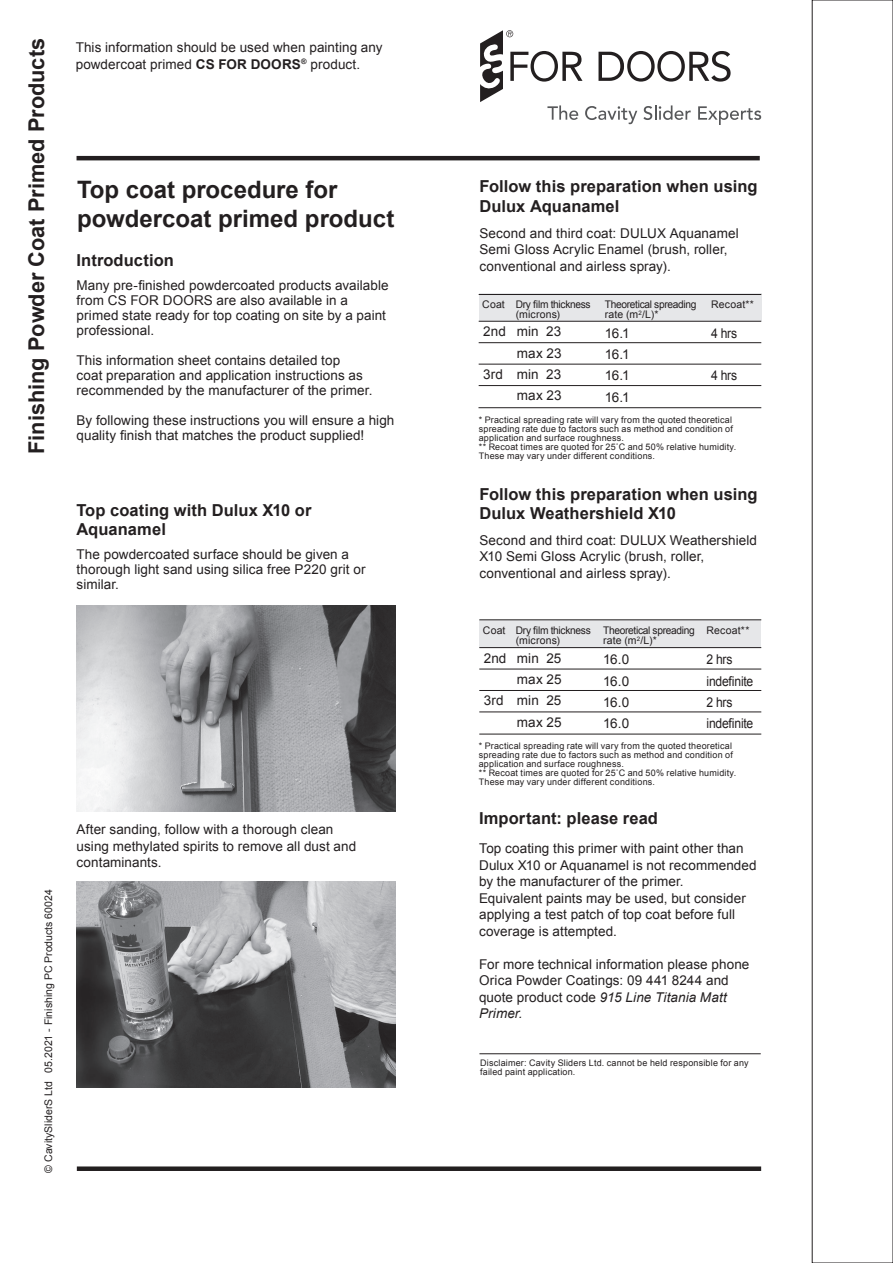
<style>
.page{position:relative;width:893px;height:1263px;background:#fff}
.page>*{position:absolute;margin:0;border:0;box-sizing:border-box;transform-origin:0 0}
.t1{font:700 24px/28.8px "Arial";color:#231f20}
.t2{font:700 21.75px "Arial";color:#231f20}
.t3{font:700 16.5px/19.8px "Arial";letter-spacing:.005em;color:#231f20}
.t4{font:13.5px/16.5px "Arial";letter-spacing:.005em;color:#231f20}
.t5{font:13.5px "Arial";letter-spacing:-.02em;color:#231f20;scale:.9 1}
.t6{font:13.5px "Arial";letter-spacing:.005em;color:#231f20;scale:.9 1}
.t7{font:10.5px/10.5px "Arial";letter-spacing:-.03em;color:#231f20;text-align:center}
.t8{font:10.5px "Arial";color:#231f20}
.t9{font:9px/9px "Arial";letter-spacing:.02em;color:#231f20}
.s1{font-weight:700}
.s2{font-style:italic}
</style>
<div class="page">
<svg style="left:480px;top:30px;width:281px;height:95px"></svg>
<div style="left:77px;top:1166px;width:684px;height:5px;background:#231f20"></div>
<hr style="left:77px;top:156px;width:683px;height:4px;background:#231f20">
<div style="left:480px;top:620px;width:281px;height:27px;background:#e6e7e9"></div>
<hr style="left:480px;top:669px;width:281px;height:1px;background:#231f20">
<hr style="left:480px;top:690px;width:281px;height:1px;background:#231f20">
<hr style="left:480px;top:712px;width:281px;height:1px;background:#231f20">
<hr style="left:480px;top:734px;width:281px;height:1px;background:#231f20">
<hr style="left:480px;top:647px;width:281px;height:1px;background:#231f20">
<hr style="left:480px;top:619px;width:281px;height:1px;background:#231f20">
<hr style="left:479px;top:407px;width:282px;height:1px;background:#231f20">
<div style="left:479px;top:293px;width:282px;height:28px;background:#e6e7e9"></div>
<hr style="left:479px;top:342px;width:282px;height:1px;background:#231f20">
<hr style="left:479px;top:364px;width:282px;height:1px;background:#231f20">
<hr style="left:479px;top:385px;width:282px;height:1px;background:#231f20">
<hr style="left:479px;top:321px;width:282px;height:1px;background:#231f20">
<hr style="left:479px;top:294px;width:282px;height:1px;background:#231f20">
<img style="left:77px;top:605px;width:318px;height:207px">
<img style="left:77px;top:881px;width:318px;height:206px">
<hr style="left:479px;top:1053px;width:282px;height:1px;background:#231f20">
<h2 class="t2" style="left:22px;top:454px;width:417px;rotate:-90deg">Finishing Powder Coat Primed Products</h2>
<p class="t4" style="left:76px;top:40px;width:308px">This information should be used when painting any powdercoat primed <span class="s1">CS FOR DOORS</span><sup>®</sup> product.</p>
<h1 class="t1" style="left:77px;top:176px;width:319px">Top coat procedure for powdercoat primed product</h1>
<p class="t3" style="left:77px;top:251px;width:99px">Introduction</p>
<p class="t4" style="left:77px;top:278px;width:314px;line-height:15px">Many pre-finished powdercoated products available from CS FOR DOORS are also available in a primed state ready for top coating on site by a paint professional.</p>
<p class="t4" style="left:77px;top:353px;width:297px;line-height:15px">This information sheet contains detailed top<br>coat preparation and application instructions as recommended by the manufacturer of the primer.</p>
<p class="t4" style="left:77px;top:413px;width:319px;line-height:15px">By following these instructions you will ensure a high quality finish that matches the product supplied!</p>
<p class="t3" style="left:77px;top:500px;width:236px">Top coating with Dulux X10 or<br>Aquanamel</p>
<p class="t4" style="left:77px;top:547px;width:290px;line-height:15px">The powdercoated surface should be given a thorough light sand using silica free P220 grit or similar.</p>
<p class="t8" style="left:42px;top:1172px;width:285px;rotate:-90deg">© CavitySliderS Ltd 05.2021 - Finishing PC Products 60024</p>
<p class="t4" style="left:77px;top:821px;width:281px">After sanding, follow with a thorough clean using methylated spirits to remove all dust and contaminants.</p>
<p class="t3" style="left:479px;top:177px;width:280px">Follow this preparation when using<br>Dulux Aquanamel</p>
<p class="t4" style="left:479px;top:225px;width:261px">Second and third coat: DULUX Aquanamel<br>Semi Gloss Acrylic Enamel (brush, roller, conventional and airless spray).</p>
<p class="t7" style="left:482px;top:299px;width:110px">Coat Dry film thickness (microns)</p>
<p class="t7" style="left:605px;top:299px;width:93px;text-align:left">Theoretical spreading rate (m<sup>2</sup>/L)*</p>
<p class="t8" style="left:711px;top:297px;width:44px">Recoat**</p>
<p class="t4" style="left:483px;top:324px;width:80px">2nd min 23</p>
<p class="t4" style="left:605px;top:325px;width:26px">16.1</p>
<p class="t6" style="left:711px;top:324px;width:30px">4 hrs</p>
<p class="t4" style="left:517px;top:345px;width:46px">max 23</p>
<p class="t4" style="left:605px;top:346px;width:26px">16.1</p>
<p class="t4" style="left:483px;top:366px;width:80px">3rd min 23</p>
<p class="t4" style="left:605px;top:368px;width:26px">16.1</p>
<p class="t6" style="left:711px;top:367px;width:30px">4 hrs</p>
<p class="t4" style="left:517px;top:387px;width:46px">max 23</p>
<p class="t4" style="left:605px;top:389px;width:26px">16.1</p>
<p class="t9" style="left:479px;top:416px;width:259px">* Practical spreading rate will vary from the quoted theoretical spreading rate due to factors such as method and condition of application and surface roughness.<br>** Recoat times are quoted for 25˚C and 50% relative humidity.<br>These may vary under different conditions.</p>
<p class="t3" style="left:479px;top:484px;width:280px">Follow this preparation when using<br>Dulux Weathershield X10</p>
<p class="t4" style="left:479px;top:532px;width:279px">Second and third coat: DULUX Weathershield<br>X10 Semi Gloss Acrylic (brush, roller, conventional and airless spray).</p>
<p class="t7" style="left:483px;top:625px;width:109px">Coat Dry film thickness (microns)</p>
<p class="t7" style="left:603px;top:625px;width:93px;text-align:left">Theoretical spreading rate (m<sup>2</sup>/L)*</p>
<p class="t8" style="left:707px;top:623px;width:44px">Recoat**</p>
<p class="t4" style="left:484px;top:650px;width:79px">2nd min 25</p>
<p class="t4" style="left:603px;top:651px;width:28px">16.0</p>
<p class="t6" style="left:707px;top:651px;width:30px">2 hrs</p>
<p class="t4" style="left:517px;top:671px;width:46px">max 25</p>
<p class="t4" style="left:603px;top:673px;width:28px">16.0</p>
<p class="t5" style="left:707px;top:672px;width:53px">indefinite</p>
<p class="t4" style="left:484px;top:692px;width:79px">3rd min 25</p>
<p class="t4" style="left:603px;top:694px;width:28px">16.0</p>
<p class="t6" style="left:707px;top:693px;width:30px">2 hrs</p>
<p class="t4" style="left:517px;top:714px;width:46px">max 25</p>
<p class="t4" style="left:603px;top:715px;width:28px">16.0</p>
<p class="t5" style="left:707px;top:714px;width:53px">indefinite</p>
<p class="t9" style="left:479px;top:742px;width:259px">* Practical spreading rate will vary from the quoted theoretical spreading rate due to factors such as method and condition of application and surface roughness.<br>** Recoat times are quoted for 25˚C and 50% relative humidity.<br>These may vary under different conditions.</p>
<p class="t3" style="left:479px;top:809px;width:180px">Important: please read</p>
<p class="t4" style="left:479px;top:840px;width:279px">Top coating this primer with paint other than Dulux X10 or Aquanamel is not recommended by the manufacturer of the primer.<br>Equivalent paints may be used, but consider applying a test patch of top coat before full coverage is attempted.</p>
<p class="t4" style="left:479px;top:956px;width:272px">For more technical information please phone<br>Orica Powder Coatings: 09 441 8244 and quote product code <span class="s2">915 Line Titania Matt<br>Primer.</span></p>
<p class="t9" style="left:480px;top:1059px;width:270px">Disclaimer: Cavity Sliders Ltd. cannot be held responsible for any failed paint application.</p>
</div>
